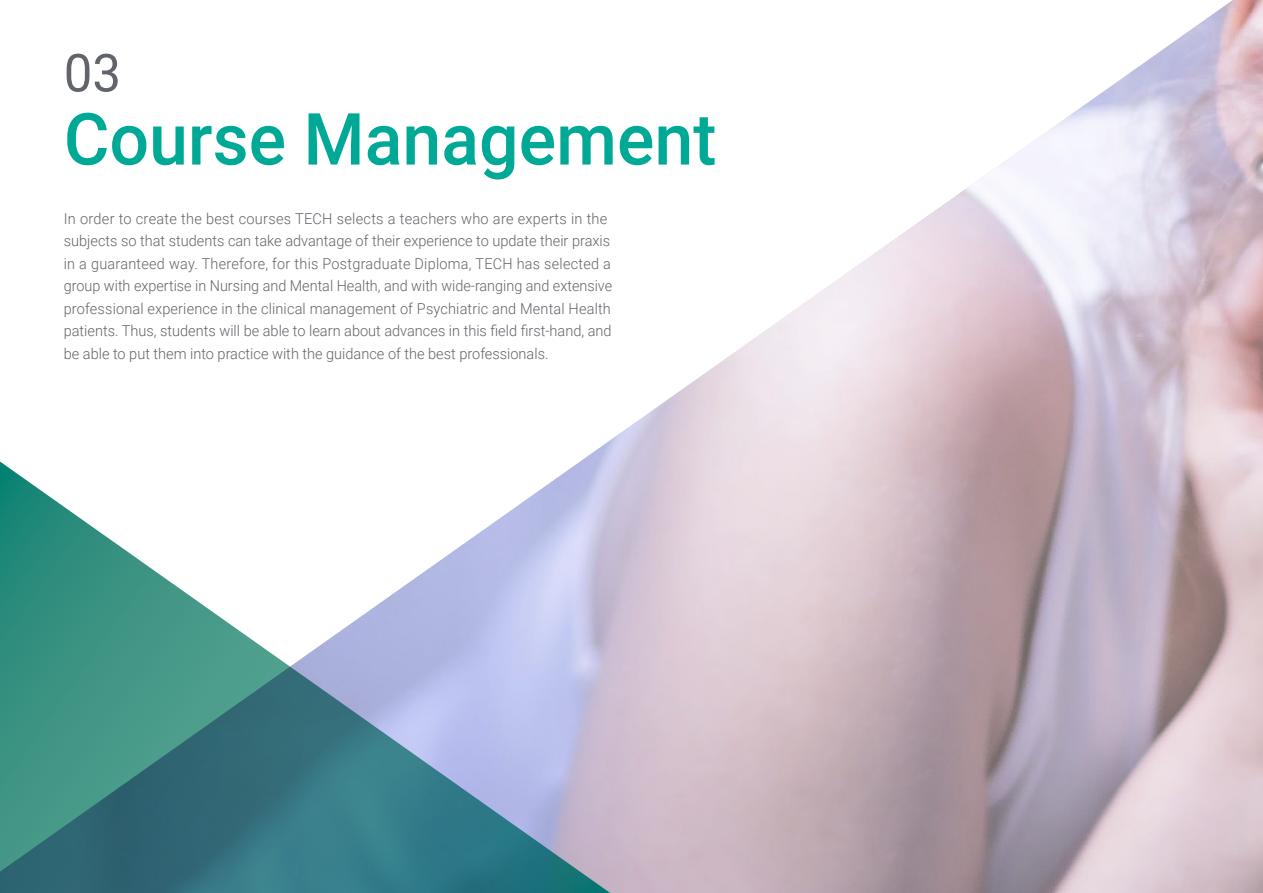
<style>
.page{position:relative;width:1263px;height:893px;background:#fff}
.page>*{position:absolute;margin:0;border:0;box-sizing:border-box;transform-origin:0 0}
.t1{font:500 72px "Roboto";color:#00a996}
.t2{font:52.5px "Roboto";color:#61646a}
.t3{font:300 15px/22.5px "Roboto";color:#61646a}
</style>
<div class="page">
<img style="left:602px;top:0;width:661px;height:893px">
<svg style="left:0;top:446px;width:640px;height:447px"></svg>
<h2 class="t2" style="left:64px;top:36px;width:59px">03</h2>
<h1 class="t1" style="left:64px;top:89px;width:654px">Course Management</h1>
<p class="t3" style="left:64px;top:207px;width:550px">In order to create the best courses TECH selects a teachers who are experts in the subjects so that students can take advantage of their experience to update their praxis in a guaranteed way. Therefore, for this Postgraduate Diploma, TECH has selected a group with expertise in Nursing and Mental Health, and with wide-ranging and extensive professional experience in the clinical management of Psychiatric and Mental Health patients. Thus, students will be able to learn about advances in this field first-hand, and be able to put them into practice with the guidance of the best professionals.</p>
</div>
